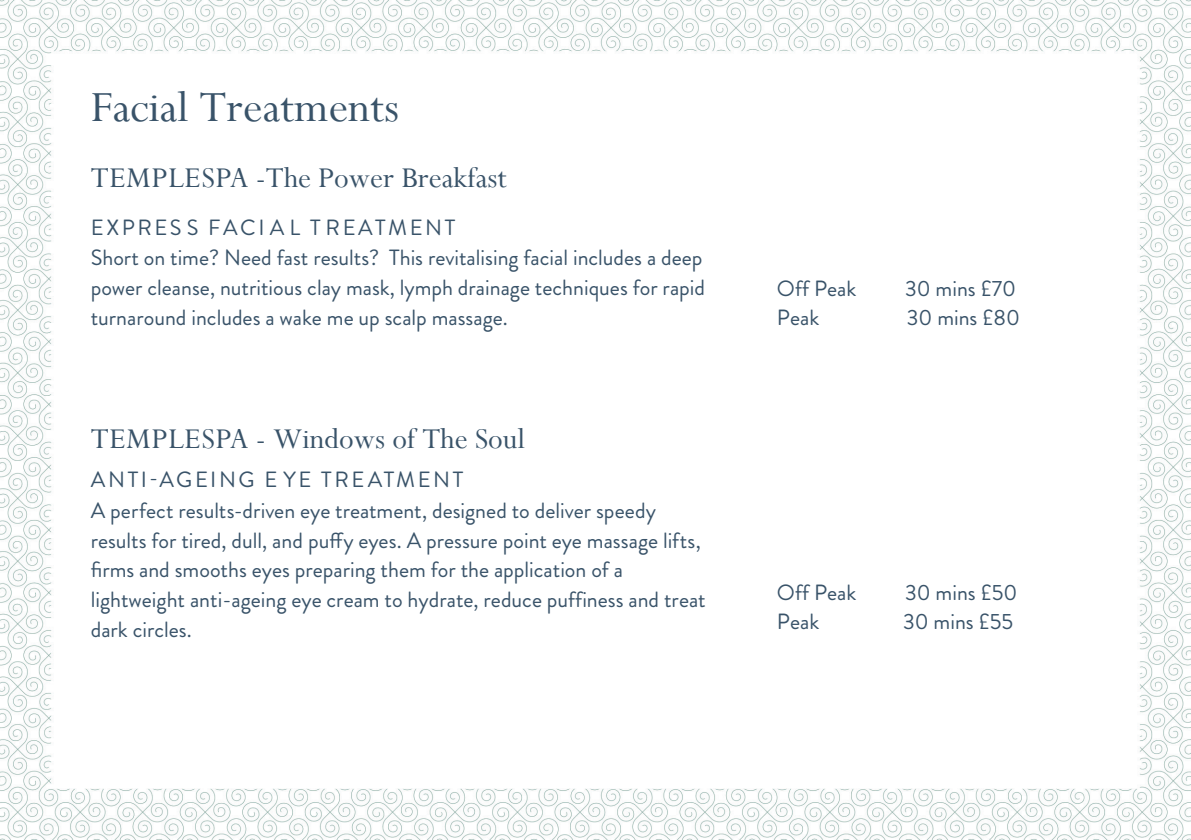
<style>
.page{position:relative;width:1191px;height:840px;background:#fff}
.page>*{position:absolute;margin:0;border:0;box-sizing:border-box;transform-origin:0 0}
.t1{font:48px "Perpetua";color:#395369}
.t2{font:32px "Perpetua";color:#395369}
.t3{font:22px/30px "Brandon Grotesque";color:#395369}
</style>
<div class="page">
<img style="left:0;top:0;width:1190px;height:839px">
<h1 class="t1" style="left:91px;top:77px;width:310px">Facial Treatments</h1>
<h2 class="t2" style="left:91px;top:158px;width:417px">TEMPLESPA -The Power Breakfast</h2>
<p class="t3" style="left:91px;top:213px;width:616px">EXPRES S FACI A L T REATMENT<br>Short on time? Need fast results? This revitalising facial includes a deep power cleanse, nutritious clay mask, lymph drainage techniques for rapid turnaround includes a wake me up scalp massage.</p>
<h2 class="t2" style="left:91px;top:418px;width:436px">TEMPLESPA - Windows of The Soul</h2>
<p class="t3" style="left:91px;top:464px;width:616px">ANTI-AGEING E YE TREATMENT<br>A perfect results-driven eye treatment, designed to deliver speedy results for tired, dull, and puffy eyes. A pressure point eye massage lifts, firms and smooths eyes preparing them for the application of a lightweight anti-ageing eye cream to hydrate, reduce puffiness and treat dark circles.</p>
<p class="t3" style="left:777px;top:273px;width:81px">Off Peak</p>
<p class="t3" style="left:905px;top:273px;width:112px">30 mins £70</p>
<p class="t3" style="left:777px;top:302px;width:44px">Peak</p>
<p class="t3" style="left:906px;top:302px;width:115px">30 mins £80</p>
<p class="t3" style="left:777px;top:577px;width:81px">Off Peak</p>
<p class="t3" style="left:905px;top:577px;width:114px">30 mins £50</p>
<p class="t3" style="left:777px;top:606px;width:44px">Peak</p>
<p class="t3" style="left:903px;top:606px;width:112px">30 mins £55</p>
</div>
